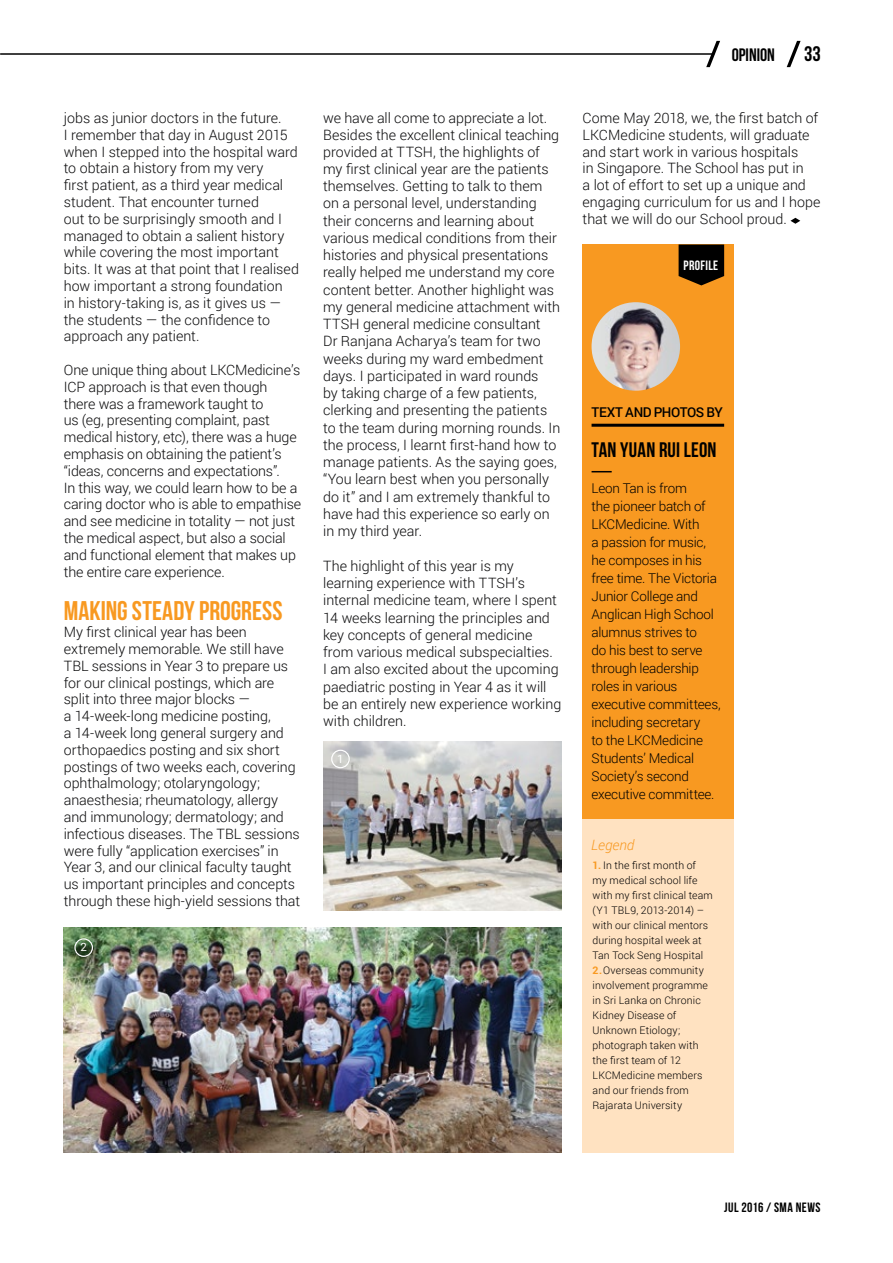
<style>
.page{position:relative;width:893px;height:1263px;background:#fff}
.page>*{position:absolute;margin:0;border:0;box-sizing:border-box;transform-origin:0 0}
.t1{font:700 27px "Bebas Neue";letter-spacing:.005em;color:#f89921}
.t2{font:700 21px "Bebas Neue";letter-spacing:.01em;color:#000}
.t3{font:21px "Bebas Neue";color:#000}
.t4{font:18px "Bebas Neue";color:#000}
.t5{font:300 14.25px/16.8px "Roboto";color:#0a0a0b}
.t6{font:italic 300 14.25px "Roboto";color:#f89921}
.t7{font:300 13.5px/18px "Roboto";letter-spacing:-.015em;color:#000}
.t8{font:500 13.5px "Roboto";letter-spacing:-.035em;color:#000}
.t9{font:13.5px "Bebas Neue";letter-spacing:.035em;color:#000}
.t10{font:700 13.5px "Bebas Neue";letter-spacing:.025em;color:#fff}
.t11{font:11.4px "Roboto";color:#fff}
.t12{font:300 10.5px/15px "Roboto";letter-spacing:.015em;color:#000}
.s1{font-weight:700;color:#f89921}
.s2{font-weight:700}
</style>
<div class="page">
<img style="left:0;top:40px;width:801px;height:1113px">
<p class="t5" style="left:64px;top:109px;width:237px">jobs as junior doctors in the future.<br>I remember that day in August 2015 when I stepped into the hospital ward to obtain a history from my very<br>first patient, as a third year medical student. That encounter turned<br>out to be surprisingly smooth and I managed to obtain a salient history while covering the most important bits. It was at that point that I realised how important a strong foundation<br>in history-taking is, as it gives us — the students — the confidence to approach any patient.</p>
<p class="t5" style="left:64px;top:361px;width:239px">One unique thing about LKCMedicine’s ICP approach is that even though there was a framework taught to<br>us (eg, presenting complaint, past medical history, etc), there was a huge emphasis on obtaining the patient’s “ideas, concerns and expectations”.<br>In this way, we could learn how to be a caring doctor who is able to empathise and see medicine in totality — not just the medical aspect, but also a social and functional element that makes up the entire care experience.</p>
<h1 class="t1" style="left:64px;top:596px;width:220px">MAKING STEADY PROGRESS</h1>
<p class="t5" style="left:64px;top:623px;width:238px">My first clinical year has been extremely memorable. We still have TBL sessions in Year 3 to prepare us for our clinical postings, which are split into three major blocks —<br>a 14-week-long medicine posting,<br>a 14-week long general surgery and orthopaedics posting and six short postings of two weeks each, covering ophthalmology; otolaryngology; anaesthesia; rheumatology, allergy and immunology; dermatology; and infectious diseases. The TBL sessions were fully “application exercises” in Year 3, and our clinical faculty taught us important principles and concepts through these high-yield sessions that</p>
<p class="t11" style="left:81px;top:939px;width:8px">2</p>
<p class="t5" style="left:323px;top:109px;width:239px;line-height:17.2px">we have all come to appreciate a lot.<br>Besides the excellent clinical teaching provided at TTSH, the highlights of my first clinical year are the patients themselves. Getting to talk to them on a personal level, understanding their concerns and learning about various medical conditions from their histories and physical presentations really helped me understand my core content better. Another highlight was my general medicine attachment with TTSH general medicine consultant<br>Dr Ranjana Acharya’s team for two weeks during my ward embedment days. I participated in ward rounds<br>by taking charge of a few patients, clerking and presenting the patients to the team during morning rounds. In the process, I learnt first-hand how to manage patients. As the saying goes, “You learn best when you personally do it” and I am extremely thankful to have had this experience so early on in my third year.</p>
<p class="t5" style="left:323px;top:557px;width:240px;line-height:17.2px">The highlight of this year is my learning experience with TTSH’s internal medicine team, where I spent 14 weeks learning the principles and key concepts of general medicine from various medical subspecialties.<br>I am also excited about the upcoming paediatric posting in Year 4 as it will be an entirely new experience working with children.</p>
<p class="t11" style="left:337px;top:751px;width:8px">1</p>
<p class="t4" style="left:732px;top:45px;width:45px">OPINION</p>
<h2 class="t3" style="left:804px;top:42px;width:18px">33</h2>
<p class="t5" style="left:583px;top:109px;width:239px">Come May 2018, we, the first batch of LKCMedicine students, will graduate and start work in various hospitals<br>in Singapore. The School has put in<br>a lot of effort to set up a unique and engaging curriculum for us and I hope that we will do our School proud.</p>
<p class="t10" style="left:684px;top:257px;width:36px">PROFILE</p>
<p class="t8" style="left:592px;top:402px;width:133px">TEXT AND PHOTOS BY</p>
<h2 class="t2" style="left:592px;top:438px;width:126px">TAN YUAN RUI LEON</h2>
<p class="t7" style="left:592px;top:479px;width:131px">Leon Tan is from<br>the pioneer batch of<br>LKCMedicine. With<br>a passion for music, he composes in his free time. The Victoria<br>Junior College and<br>Anglican High School alumnus strives to<br>do his best to serve through leadership roles in various executive committees, including secretary<br>to the LKCMedicine<br>Students’ Medical<br>Society’s second executive committee.</p>
<p class="t6" style="left:591px;top:834px;width:45px">Legend</p>
<p class="t12" style="left:593px;top:857px;width:122px"><span class="s1">1.</span> In the first month of my medical school life with my first clinical team (Y1 TBL9, 2013-2014) – with our clinical mentors during hospital week at<br>Tan Tock Seng Hospital<br><span class="s1">2.</span>Overseas community involvement programme in Sri Lanka on Chronic<br>Kidney Disease of<br>Unknown Etiology; photograph taken with the first team of 12<br>LKCMedicine members and our friends from<br>Rajarata University</p>
<p class="t9" style="left:724px;top:1200px;width:98px">JUL 2016 / <span class="s2">SMA NEWS</span></p>
</div>
